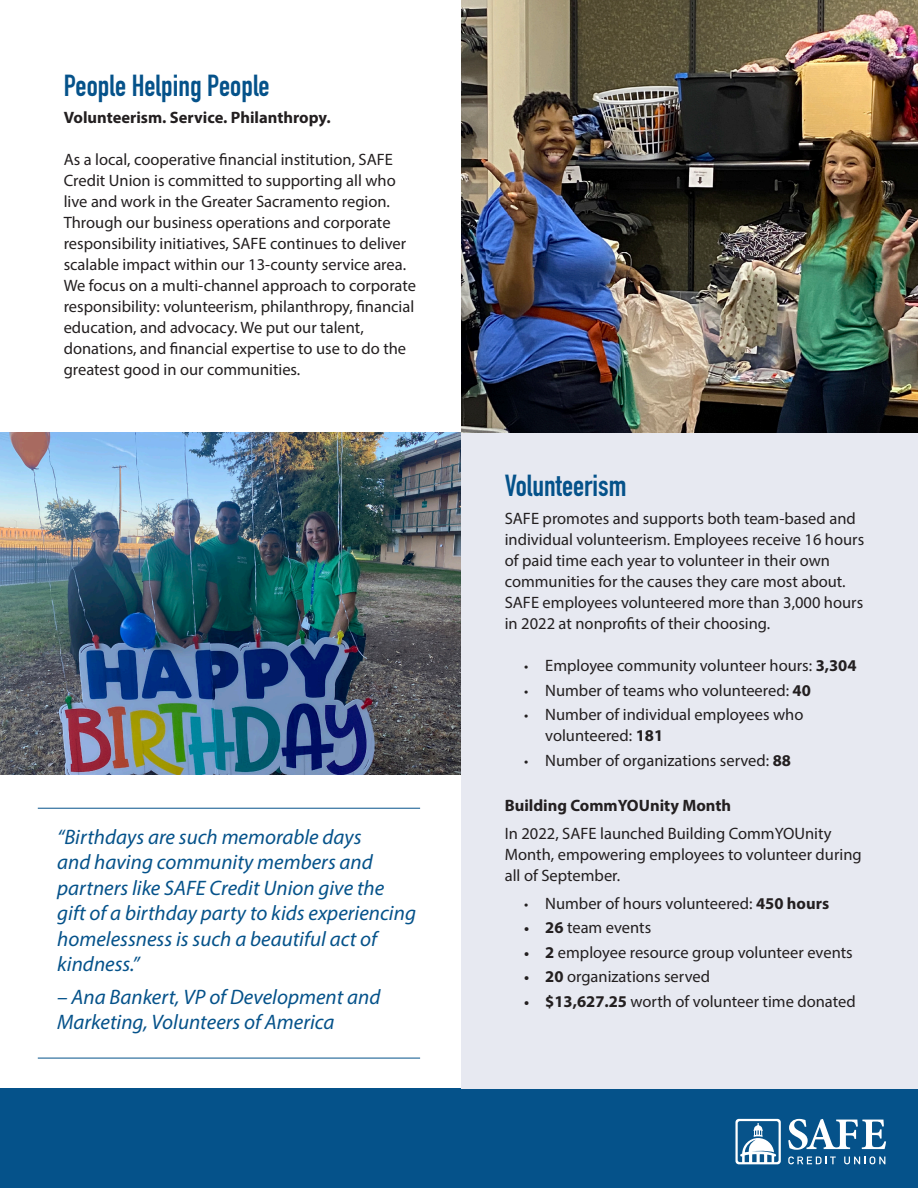
<style>
.page{position:relative;width:918px;height:1188px;background:#fff}
.page>*{position:absolute;margin:0;border:0;box-sizing:border-box;transform-origin:0 0}
.Paragraph{font:30px "DIN Engschrift LT Pro";color:#05528a}
.t1{font:italic 21px/25.5px "Myriad Pro";color:#05528a}
.Paragraph-2{font:16.5px/21px "Myriad Pro";color:#231f20}
.Paragraph-3{font:700 16.5px "Myriad Pro";color:#231f20}
.s1{font-size:15px}
.s2{font-weight:700}
.s3{font-weight:700;font-size:15px}
</style>
<div class="page">
<div style="left:0;top:1089px;width:918px;height:99px;background:#05528a"></div>
<svg style="left:788px;top:1119px;width:98px;height:31px"></svg>
<svg style="left:788px;top:1156px;width:48px;height:8px"></svg>
<svg style="left:844px;top:1156px;width:41px;height:8px"></svg>
<svg style="left:735px;top:1119px;width:46px;height:45px"></svg>
<img style="left:0;top:432px;width:461px;height:343px">
<div style="left:461px;top:0;width:457px;height:1089px;background:#e7e9f1"></div>
<img style="left:461px;top:0;width:457px;height:432px">
<hr style="left:38px;top:1058px;width:382px;height:1px;background:#05528a">
<hr style="left:38px;top:808px;width:382px;height:1px;background:#05528a">
<p class="Paragraph" style="left:64px;top:67px;width:208px">People Helping People</p>
<p class="Paragraph-3" style="left:64px;top:107px;width:268px">Volunteerism. Service. Philanthropy.</p>
<p class="Paragraph-2" style="left:64px;top:149px;width:354px">As a local, cooperative financial institution, SAFE Credit Union is committed to supporting all who live and work in the Greater Sacramento region.<br>Through our business operations and corporate responsibility initiatives, SAFE continues to deliver scalable impact within our 13-county service area.<br>We focus on a multi-channel approach to corporate responsibility: volunteerism, philanthropy, financial education, and advocacy. We put our talent, donations, and financial expertise to use to do the greatest good in our communities.</p>
<p class="t1" style="left:57px;top:824px;width:360px">“Birthdays are such memorable days<br>and having community members and partners like SAFE Credit Union give the gift of a birthday party to kids experiencing homelessness is such a beautiful act of kindness.”</p>
<p class="t1" style="left:57px;top:984px;width:325px">– Ana Bankert, VP of Development and<br>Marketing, Volunteers of America</p>
<p class="Paragraph" style="left:505px;top:468px;width:123px">Volunteerism</p>
<p class="Paragraph-2" style="left:505px;top:508px;width:361px">SAFE promotes and supports both team-based and individual volunteerism. Employees receive 16 hours of paid time each year to volunteer in their own communities for the causes they care most about.<br>SAFE employees volunteered more than 3,000 hours in 2022 at nonprofits of their choosing.</p>
<p class="Paragraph-2" style="left:524px;top:655px;width:334px"><span class="s1">•</span> Employee community volunteer hours: <span class="s2">3,304</span></p>
<p class="Paragraph-2" style="left:524px;top:679px;width:288px"><span class="s1">•</span> Number of teams who volunteered: <span class="s2">40</span></p>
<p class="Paragraph-2" style="left:545px;top:704px;width:260px;text-indent:-21px"><span class="s1">•</span> Number of individual employees who volunteered: <span class="s2">181</span></p>
<p class="Paragraph-2" style="left:524px;top:749px;width:268px"><span class="s1">•</span> Number of organizations served: <span class="s2">88</span></p>
<p class="Paragraph-3" style="left:505px;top:795px;width:228px">Building CommYOUnity Month</p>
<p class="Paragraph-2" style="left:505px;top:823px;width:358px">In 2022, SAFE launched Building CommYOUnity<br>Month, empowering employees to volunteer during all of September.</p>
<p class="Paragraph-2" style="left:524px;top:892px;width:306px"><span class="s1">•</span> Number of hours volunteered: <span class="s2">450 hours</span></p>
<p class="Paragraph-2" style="left:524px;top:917px;width:129px"><span class="s3">•</span> <span class="s2">26</span> team events</p>
<p class="Paragraph-2" style="left:524px;top:941px;width:330px"><span class="s3">•</span> <span class="s2">2</span> employee resource group volunteer events</p>
<p class="Paragraph-2" style="left:524px;top:966px;width:187px"><span class="s3">•</span> <span class="s2">20</span> organizations served</p>
<p class="Paragraph-2" style="left:524px;top:990px;width:333px"><span class="s3">•</span> <span class="s2">$13,627.25</span> worth of volunteer time donated</p>
</div>
